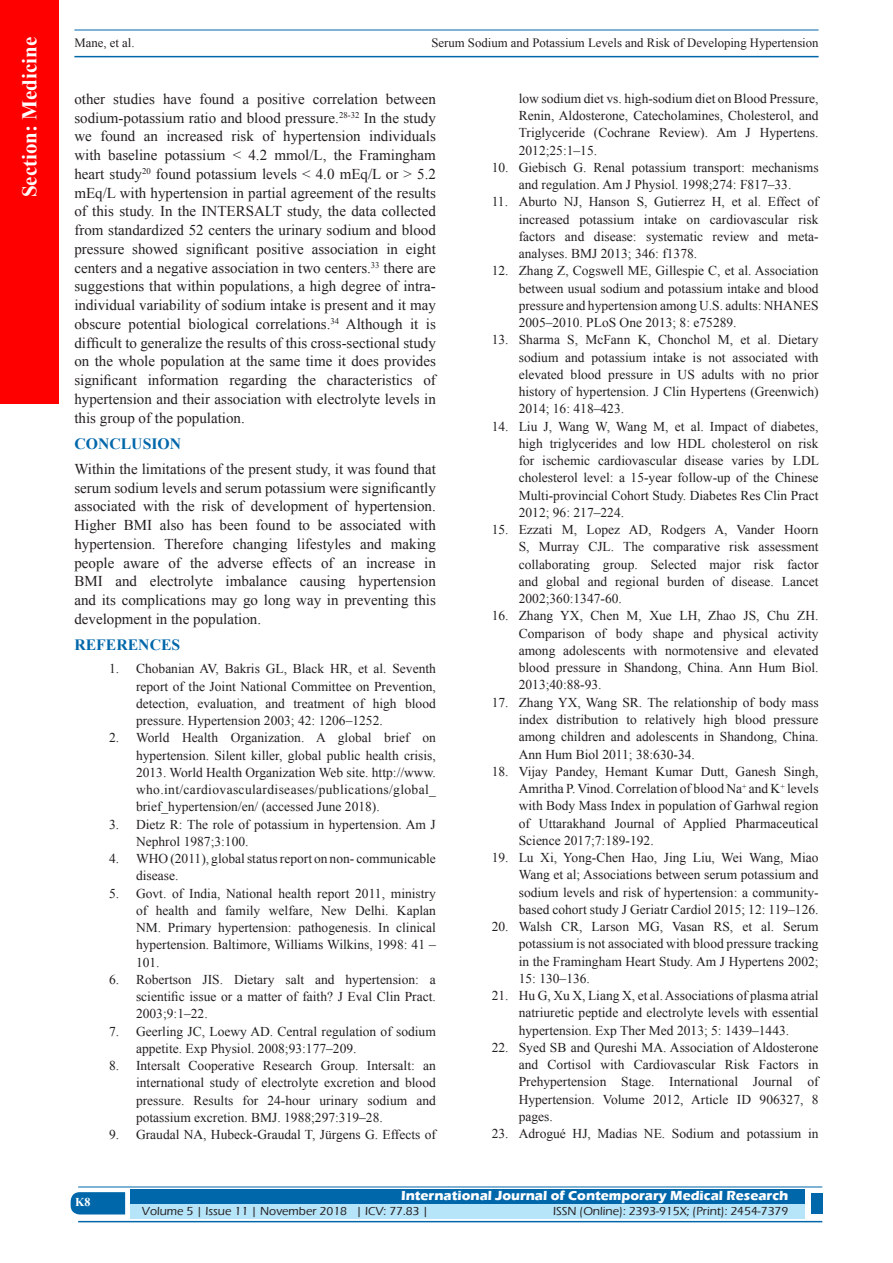
<style>
.page{position:relative;width:893px;height:1263px;background:#fff}
.page>*{position:absolute;margin:0;border:0;box-sizing:border-box;transform-origin:0 0}
.t1{font:700 21px "Times New Roman";color:#fff}
.t2{font:700 15.75px "Times New Roman";color:#0067aa}
.TX_New{font:15px/18.8px "Times New Roman";color:#231f20;text-align:justify}
.t3{font:13.5px/17.2px "Times New Roman";color:#231f20;text-align:justify}
.t4{font:700 13.5px "Eras ITC";color:#fff}
.t5{font:12.75px "Times New Roman";color:#231f20}
.t6{font:500 12px "Eras ITC";color:#231f20}
.t7{font:700 12px "Times New Roman";color:#fff}
</style>
<div class="page">
<hr style="left:74px;top:30px;width:745px;height:1px;background:#0067aa">
<hr style="left:74px;top:56px;width:745px;height:1px;background:#0067aa">
<div style="left:0;top:0;width:59px;height:404px;background:#f00"></div>
<svg style="left:71px;top:1192px;width:54px;height:22px"></svg>
<div style="left:130px;top:1189px;width:674px;height:15px;background:#0067aa"></div>
<div style="left:130px;top:1204px;width:674px;height:15px;background:#b6e4f9"></div>
<hr style="left:78px;top:1186px;width:744px;height:1px;background:#0067aa">
<hr style="left:78px;top:1221px;width:744px;height:1px;background:#0067aa">
<div style="left:811px;top:1193px;width:11px;height:21px;background:#0067aa"></div>
<h1 class="t1" style="left:15px;top:197px;width:162px;rotate:-90deg">Section: Medicine</h1>
<p class="t5" style="left:74px;top:35px;width:62px">Mane, et al.</p>
<p class="t5" style="left:431px;top:35px;width:389px">Serum Sodium and Potassium Levels and Risk of Developing Hypertension</p>
<p class="TX_New" style="left:74px;top:89px;width:363px">other studies have found a positive correlation between sodium-potassium ratio and blood pressure.<sup>28-32</sup> In the study we found an increased risk of hypertension individuals with baseline potassium &lt; 4.2 mmol/L, the Framingham heart study<sup>20</sup> found potassium levels &lt; 4.0 mEq/L or &gt; 5.2 mEq/L with hypertension in partial agreement of the results of this study. In the INTERSALT study, the data collected from standardized 52 centers the urinary sodium and blood pressure showed significant positive association in eight centers and a negative association in two centers.<sup>33</sup> there are suggestions that within populations, a high degree of intra&shy;individual variability of sodium intake is present and it may obscure potential biological correlations.<sup>34</sup> Although it is difficult to generalize the results of this cross-sectional study on the whole population at the same time it does provides significant information regarding the characteristics of hypertension and their association with electrolyte levels in this group of the population.</p>
<h1 class="t2" style="left:74px;top:432px;width:108px">CONCLUSION</h1>
<p class="TX_New" style="left:74px;top:459px;width:363px">Within the limitations of the present study, it was found that serum sodium levels and serum potassium were significantly associated with the risk of development of hypertension.<br>Higher BMI also has been found to be associated with hypertension. Therefore changing lifestyles and making people aware of the adverse effects of an increase in BMI and electrolyte imbalance causing hypertension and its complications may go long way in preventing this development in the population.</p>
<h1 class="t2" style="left:74px;top:633px;width:107px">REFERENCES</h1>
<p class="t3" style="left:136px;top:660px;width:301px;text-indent:-27px">1. Chobanian AV, Bakris GL, Black HR, et al. Seventh report of the Joint National Committee on Prevention, detection, evaluation, and treatment of high blood pressure. Hypertension 2003; 42: 1206–1252.</p>
<p class="t3" style="left:136px;top:729px;width:301px;text-indent:-27px">2. World Health Organization. A global brief on hypertension. Silent killer, global public health crisis, 2013. World Health Organization Web site. http://www. who.int/cardiovasculardiseases/publications/global_ brief_hypertension/en/ (accessed June 2018).</p>
<p class="t3" style="left:136px;top:815px;width:301px;text-indent:-27px">3. Dietz R: The role of potassium in hypertension. Am J<br>Nephrol 1987;3:100.</p>
<p class="t3" style="left:136px;top:850px;width:301px;text-indent:-27px">4. WHO (2011), global status report on non- communicable disease.</p>
<p class="t3" style="left:136px;top:884px;width:301px;text-indent:-27px">5. Govt. of India, National health report 2011, ministry of health and family welfare, New Delhi. Kaplan NM. Primary hypertension: pathogenesis. In clinical hypertension. Baltimore, Williams Wilkins, 1998: 41 – 101.</p>
<p class="t3" style="left:136px;top:970px;width:301px;text-indent:-27px">6. Robertson JIS. Dietary salt and hypertension: a scientific issue or a matter of faith? J Eval Clin Pract.<br>2003;9:1–22.</p>
<p class="t3" style="left:136px;top:1022px;width:301px;text-indent:-27px">7. Geerling JC, Loewy AD. Central regulation of sodium appetite. Exp Physiol. 2008;93:177–209.</p>
<p class="t3" style="left:136px;top:1057px;width:301px;text-indent:-27px">8. Intersalt Cooperative Research Group. Intersalt: an international study of electrolyte excretion and blood pressure. Results for 24-hour urinary sodium and potassium excretion. BMJ. 1988;297:319–28.</p>
<p class="t3" style="left:109px;top:1126px;width:328px">9. Graudal NA, Hubeck-Graudal T, Jürgens G. Effects of</p>
<p class="t3" style="left:519px;top:90px;width:301px">low sodium diet vs. high-sodium diet on Blood Pressure, Renin, Aldosterone, Catecholamines, Cholesterol, and Triglyceride (Cochrane Review). Am J Hypertens.<br>2012;25:1–15.</p>
<p class="t3" style="left:492px;top:159px;width:328px;text-align:center">10. Giebisch G. Renal potassium transport: mechanisms and regulation. Am J Physiol. 1998;274: F817–33.</p>
<p class="t3" style="left:519px;top:193px;width:301px;text-indent:-27px">11. Aburto NJ, Hanson S, Gutierrez H, et al. Effect of increased potassium intake on cardiovascular risk factors and disease: systematic review and meta&shy;analyses. BMJ 2013; 346: f1378.</p>
<p class="t3" style="left:519px;top:262px;width:301px;text-indent:-27px">12. Zhang Z, Cogswell ME, Gillespie C, et al. Association between usual sodium and potassium intake and blood pressure and hypertension among U.S. adults: NHANES 2005–2010. PLoS One 2013; 8: e75289.</p>
<p class="t3" style="left:519px;top:331px;width:301px;text-indent:-27px">13. Sharma S, McFann K, Chonchol M, et al. Dietary sodium and potassium intake is not associated with elevated blood pressure in US adults with no prior history of hypertension. J Clin Hypertens (Greenwich)<br>2014; 16: 418–423.</p>
<p class="t3" style="left:519px;top:417px;width:302px;text-indent:-27px">14. Liu J, Wang W, Wang M, et al. Impact of diabetes, high triglycerides and low HDL cholesterol on risk for ischemic cardiovascular disease varies by LDL cholesterol level: a 15-year follow-up of the Chinese Multi-provincial Cohort Study. Diabetes Res Clin Pract 2012; 96: 217–224.</p>
<p class="t3" style="left:519px;top:521px;width:301px;text-indent:-27px">15. Ezzati M, Lopez AD, Rodgers A, Vander Hoorn S, Murray CJL. The comparative risk assessment collaborating group. Selected major risk factor and global and regional burden of disease. Lancet 2002;360:1347-60.</p>
<p class="t3" style="left:519px;top:607px;width:301px;text-indent:-27px">16. Zhang YX, Chen M, Xue LH, Zhao JS, Chu ZH.<br>Comparison of body shape and physical activity among adolescents with normotensive and elevated blood pressure in Shandong, China. Ann Hum Biol.<br>2013;40:88-93.</p>
<p class="t3" style="left:519px;top:693px;width:301px;text-indent:-27px">17. Zhang YX, Wang SR. The relationship of body mass index distribution to relatively high blood pressure among children and adolescents in Shandong, China.<br>Ann Hum Biol 2011; 38:630-34.</p>
<p class="t3" style="left:519px;top:762px;width:301px;text-indent:-27px">18. Vijay Pandey, Hemant Kumar Dutt, Ganesh Singh, Amritha P. Vinod. Correlation of blood Na<sup>+</sup> and K<sup>+</sup> levels with Body Mass Index in population of Garhwal region of Uttarakhand Journal of Applied Pharmaceutical Science 2017;7:189-192.</p>
<p class="t3" style="left:519px;top:849px;width:301px;text-indent:-27px">19. Lu Xi, Yong-Chen Hao, Jing Liu, Wei Wang, Miao Wang et al; Associations between serum potassium and sodium levels and risk of hypertension: a community&shy;based cohort study J Geriatr Cardiol 2015; 12: 119–126.</p>
<p class="t3" style="left:519px;top:918px;width:301px;text-indent:-27px">20. Walsh CR, Larson MG, Vasan RS, et al. Serum potassium is not associated with blood pressure tracking in the Framingham Heart Study. Am J Hypertens 2002; 15: 130–136.</p>
<p class="t3" style="left:519px;top:987px;width:301px;text-indent:-27px">21. Hu G, Xu X, Liang X, et al. Associations of plasma atrial natriuretic peptide and electrolyte levels with essential hypertension. Exp Ther Med 2013; 5: 1439–1443.</p>
<p class="t3" style="left:519px;top:1038px;width:301px;text-indent:-27px">22. Syed SB and Qureshi MA. Association of Aldosterone and Cortisol with Cardiovascular Risk Factors in Prehypertension Stage. International Journal of Hypertension. Volume 2012, Article ID 906327, 8 pages.</p>
<p class="t3" style="left:492px;top:1125px;width:328px">23. Adrogué HJ, Madias NE. Sodium and potassium in</p>
<p class="t7" style="left:75px;top:1194px;width:17px">K8</p>
<p class="t4" style="left:401px;top:1188px;width:389px">International Journal of Contemporary Medical Research</p>
<p class="t6" style="left:142px;top:1204px;width:288px">Volume 5 | Issue 11 | November 2018 | ICV: 77.83 |</p>
<p class="t6" style="left:553px;top:1204px;width:237px">ISSN (Online): 2393-915X; (Print): 2454-7379</p>
</div>
